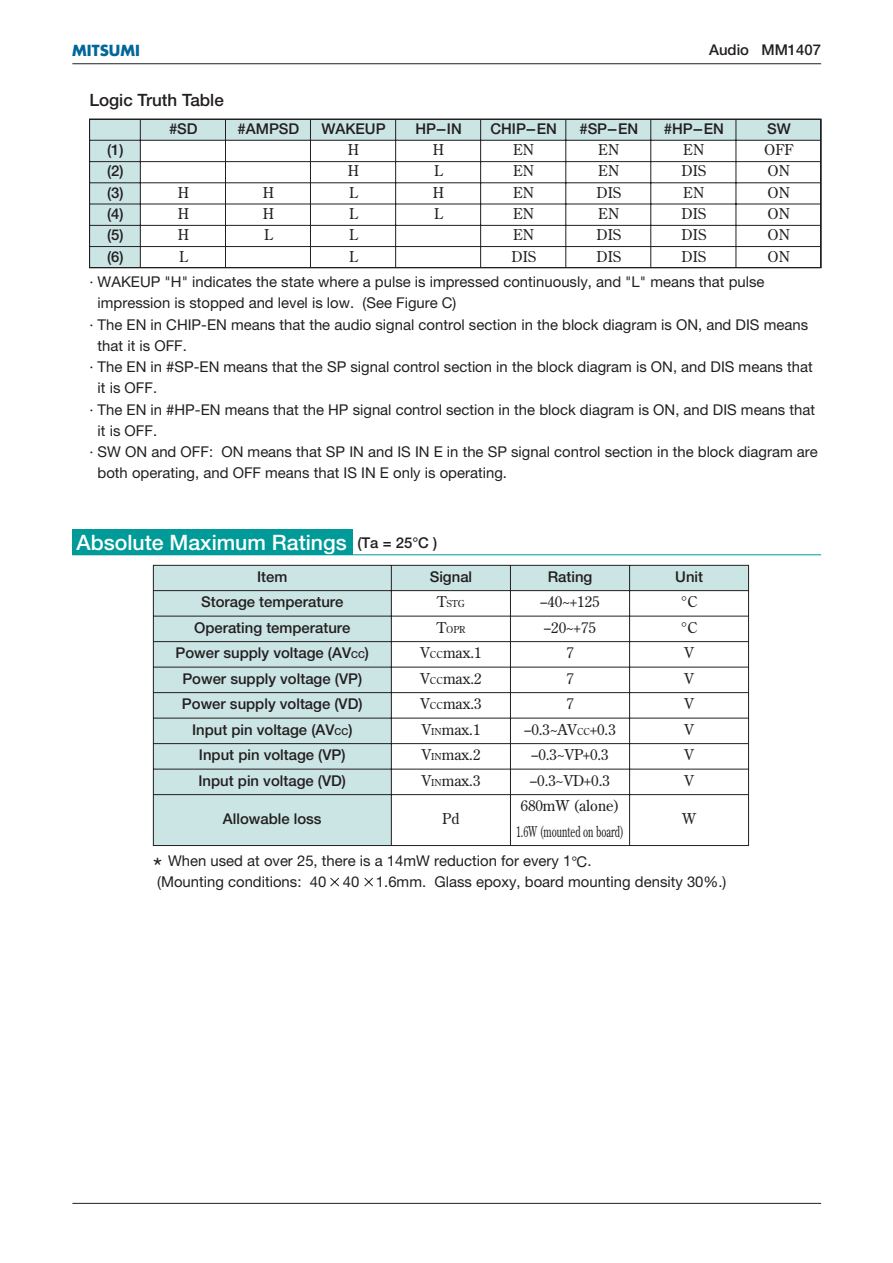
<style>
.page{position:relative;width:893px;height:1263px;background:#fff}
.page>*{position:absolute;margin:0;border:0;box-sizing:border-box;transform-origin:0 0}
.t1{font:500 21.3px "Helvetica Neue";color:#fff}
.t2{font:500 16.95px "Helvetica Neue";color:#231f20}
.t3{font:14.85px/21.3px "Helvetica Neue";color:#231f20}
.t4{font:500 14.85px "Helvetica Neue";color:#231f20}
.t5{font:14.85px/25.5px "Century Old Style";color:#231f20;text-align:center}
.t6{font:14.85px "Century Old Style";color:#231f20;scale:2 1}
.t7{font:700 14.85px "Futura";color:#01669a}
.t8{font:9.6px "Century Old Style";color:#231f20}
.s1{font-size:14.85px;color:#231f20}
.s2{font-size:14.85px}
.s3{font-size:9.6px}
.s4{font-size:25.5px}
</style>
<div class="page">
<hr style="left:72px;top:1203px;width:749px;height:1px;background:#231f20">
<hr style="left:72px;top:63px;width:749px;height:1px;background:#231f20">
<svg style="left:89px;top:119px;width:732px;height:149px"></svg>
<svg style="left:153px;top:565px;width:596px;height:281px"></svg>
<div style="left:72px;top:529px;width:281px;height:26px;background:#009b98"></div>
<hr style="left:72px;top:555px;width:749px;height:1px;background:#009b98">
<svg style="left:330px;top:877px;width:43px;height:10px"></svg>
<p class="t7" style="left:72px;top:43px;width:69px">MITSUMI</p>
<p class="t4" style="left:709px;top:44px;width:113px">Audio MM1407</p>
<p class="t2" style="left:89px;top:94px;width:136px">Logic Truth Table</p>
<p class="t4" style="left:169px;top:123px;width:30px">#SD</p>
<p class="t4" style="left:237px;top:123px;width:63px">#AMPSD</p>
<p class="t4" style="left:321px;top:123px;width:66px">WAKEUP</p>
<p class="t4" style="left:415px;top:123px;width:48px">HP-IN</p>
<p class="t4" style="left:490px;top:123px;width:68px">CHIP-EN</p>
<p class="t4" style="left:579px;top:123px;width:60px">#SP-EN</p>
<p class="t4" style="left:664px;top:123px;width:61px">#HP-EN</p>
<p class="t4" style="left:767px;top:123px;width:25px">SW</p>
<p class="t4" style="left:107px;top:145px;width:18px">(1)</p>
<p class="t5" style="left:348px;top:138px;width:13px">H</p>
<p class="t5" style="left:433px;top:138px;width:13px">H</p>
<p class="t5" style="left:513px;top:138px;width:23px">EN</p>
<p class="t5" style="left:598px;top:138px;width:23px">EN</p>
<p class="t5" style="left:683px;top:138px;width:23px">EN</p>
<p class="t5" style="left:764px;top:138px;width:31px">OFF</p>
<p class="t4" style="left:107px;top:166px;width:18px">(2)</p>
<p class="t5" style="left:348px;top:159px;width:13px">H</p>
<p class="t5" style="left:434px;top:159px;width:10px">L</p>
<p class="t5" style="left:513px;top:159px;width:23px">EN</p>
<p class="t5" style="left:598px;top:159px;width:23px">EN</p>
<p class="t5" style="left:681px;top:159px;width:26px">DIS</p>
<p class="t5" style="left:767px;top:159px;width:24px">ON</p>
<p class="t4" style="left:107px;top:187px;width:18px">(3)</p>
<p class="t5" style="left:178px;top:181px;width:13px">H</p>
<p class="t5" style="left:263px;top:181px;width:13px">H</p>
<p class="t5" style="left:349px;top:181px;width:10px">L</p>
<p class="t5" style="left:433px;top:181px;width:13px">H</p>
<p class="t5" style="left:513px;top:181px;width:23px">EN</p>
<p class="t5" style="left:596px;top:181px;width:26px">DIS</p>
<p class="t5" style="left:683px;top:181px;width:23px">EN</p>
<p class="t5" style="left:767px;top:181px;width:24px">ON</p>
<p class="t4" style="left:107px;top:208px;width:18px">(4)</p>
<p class="t5" style="left:178px;top:202px;width:13px">H</p>
<p class="t5" style="left:263px;top:202px;width:13px">H</p>
<p class="t5" style="left:349px;top:202px;width:10px">L</p>
<p class="t5" style="left:434px;top:202px;width:10px">L</p>
<p class="t5" style="left:513px;top:202px;width:23px">EN</p>
<p class="t5" style="left:598px;top:202px;width:23px">EN</p>
<p class="t5" style="left:681px;top:202px;width:26px">DIS</p>
<p class="t5" style="left:767px;top:202px;width:24px">ON</p>
<p class="t4" style="left:107px;top:230px;width:18px">(5)</p>
<p class="t5" style="left:178px;top:223px;width:13px">H</p>
<p class="t5" style="left:264px;top:223px;width:10px">L</p>
<p class="t5" style="left:349px;top:223px;width:10px">L</p>
<p class="t5" style="left:513px;top:223px;width:23px">EN</p>
<p class="t5" style="left:596px;top:223px;width:26px">DIS</p>
<p class="t5" style="left:681px;top:223px;width:26px">DIS</p>
<p class="t5" style="left:767px;top:223px;width:24px">ON</p>
<p class="t4" style="left:107px;top:251px;width:18px">(6)</p>
<p class="t5" style="left:179px;top:244px;width:10px">L</p>
<p class="t5" style="left:349px;top:244px;width:10px">L</p>
<p class="t5" style="left:511px;top:244px;width:26px">DIS</p>
<p class="t5" style="left:596px;top:244px;width:26px">DIS</p>
<p class="t5" style="left:681px;top:244px;width:26px">DIS</p>
<p class="t5" style="left:767px;top:244px;width:24px">ON</p>
<p class="t3" style="left:89px;top:273px;width:676px">· WAKEUP "H" indicates the state where a pulse is impressed continuously, and "L" means that pulse</p>
<p class="t3" style="left:98px;top:294px;width:360px">impression is stopped and level is low. (See Figure C)</p>
<p class="t3" style="left:89px;top:315px;width:720px">· The EN in CHIP-EN means that the audio signal control section in the block diagram is ON, and DIS means</p>
<p class="t3" style="left:98px;top:336px;width:91px">that it is OFF.</p>
<p class="t3" style="left:89px;top:358px;width:725px">· The EN in #SP-EN means that the SP signal control section in the block diagram is ON, and DIS means that</p>
<p class="t3" style="left:98px;top:379px;width:61px">it is OFF.</p>
<p class="t3" style="left:89px;top:400px;width:727px">· The EN in #HP-EN means that the HP signal control section in the block diagram is ON, and DIS means that</p>
<p class="t3" style="left:98px;top:421px;width:61px">it is OFF.</p>
<p class="t3" style="left:89px;top:443px;width:730px">· SW ON and OFF: ON means that SP IN and IS IN E in the SP signal control section in the block diagram are</p>
<p class="t3" style="left:98px;top:464px;width:411px">both operating, and OFF means that IS IN E only is operating.</p>
<h1 class="t1" style="left:77px;top:534px;width:362px">Absolute Maximum Ratings <span class="s1">(Ta = 25°C )</span></h1>
<p class="t4" style="left:257px;top:571px;width:32px">Item</p>
<p class="t4" style="left:429px;top:571px;width:44px">Signal</p>
<p class="t4" style="left:547px;top:571px;width:46px">Rating</p>
<p class="t4" style="left:675px;top:571px;width:29px">Unit</p>
<p class="t4" style="left:201px;top:597px;width:144px">Storage temperature</p>
<p class="t8" style="left:437px;top:600px;width:29px"><span class="s2">T</span>STG</p>
<p class="t6" style="left:540px;top:596px;width:31px">-40~+125</p>
<p class="t5" style="left:680px;top:590px;width:18px">°C</p>
<p class="t4" style="left:194px;top:622px;width:158px">Operating temperature</p>
<p class="t8" style="left:436px;top:625px;width:30px"><span class="s2">T</span>OPR</p>
<p class="t6" style="left:544px;top:621px;width:27px">-20~+75</p>
<p class="t5" style="left:680px;top:616px;width:18px">°C</p>
<p class="t4" style="left:175px;top:648px;width:195px">Power supply voltage (AV<span class="s3">CC</span>)</p>
<p class="t5" style="left:420px;top:641px;width:63px">V<span class="s3">CC</span>max.1</p>
<p class="t5" style="left:566px;top:641px;width:9px">7</p>
<p class="t5" style="left:684px;top:641px;width:11px">V</p>
<p class="t4" style="left:182px;top:673px;width:181px">Power supply voltage (VP)</p>
<p class="t5" style="left:420px;top:667px;width:63px">V<span class="s3">CC</span>max.2</p>
<p class="t5" style="left:566px;top:667px;width:9px">7</p>
<p class="t5" style="left:684px;top:667px;width:11px">V</p>
<p class="t4" style="left:182px;top:699px;width:182px">Power supply voltage (VD)</p>
<p class="t5" style="left:420px;top:692px;width:63px">V<span class="s3">CC</span>max.3</p>
<p class="t5" style="left:566px;top:692px;width:9px">7</p>
<p class="t5" style="left:684px;top:692px;width:11px">V</p>
<p class="t4" style="left:192px;top:724px;width:162px">Input pin voltage (AV<span class="s3">CC</span>)</p>
<p class="t5" style="left:421px;top:718px;width:60px">V<span class="s3">IN</span>max.1</p>
<p class="t6" style="left:524px;top:723px;width:47px">-0.3~AV<span class="s3">CC</span>+0.3</p>
<p class="t5" style="left:684px;top:718px;width:11px">V</p>
<p class="t4" style="left:199px;top:750px;width:148px">Input pin voltage (VP)</p>
<p class="t5" style="left:421px;top:743px;width:60px">V<span class="s3">IN</span>max.2</p>
<p class="t6" style="left:531px;top:749px;width:40px">-0.3~VP+0.3</p>
<p class="t5" style="left:684px;top:743px;width:11px">V</p>
<p class="t4" style="left:198px;top:775px;width:149px">Input pin voltage (VD)</p>
<p class="t5" style="left:421px;top:769px;width:60px">V<span class="s3">IN</span>max.3</p>
<p class="t6" style="left:530px;top:774px;width:41px">-0.3~VD+0.3</p>
<p class="t5" style="left:684px;top:769px;width:11px">V</p>
<p class="t4" style="left:223px;top:814px;width:100px">Allowable loss</p>
<p class="t5" style="left:442px;top:807px;width:19px">Pd</p>
<p class="t5" style="left:516px;top:794px;width:109px">680mW (alone)<br>1.6W (mounted on board)</p>
<p class="t5" style="left:682px;top:807px;width:16px">W</p>
<p class="t3" style="left:153px;top:852px;width:574px"><span class="s4">*</span> When used at over 25, there is a 14mW reduction for every 1°C.<br>(Mounting conditions: 40 40 1.6mm. Glass epoxy, board mounting density 30%.)</p>
</div>
